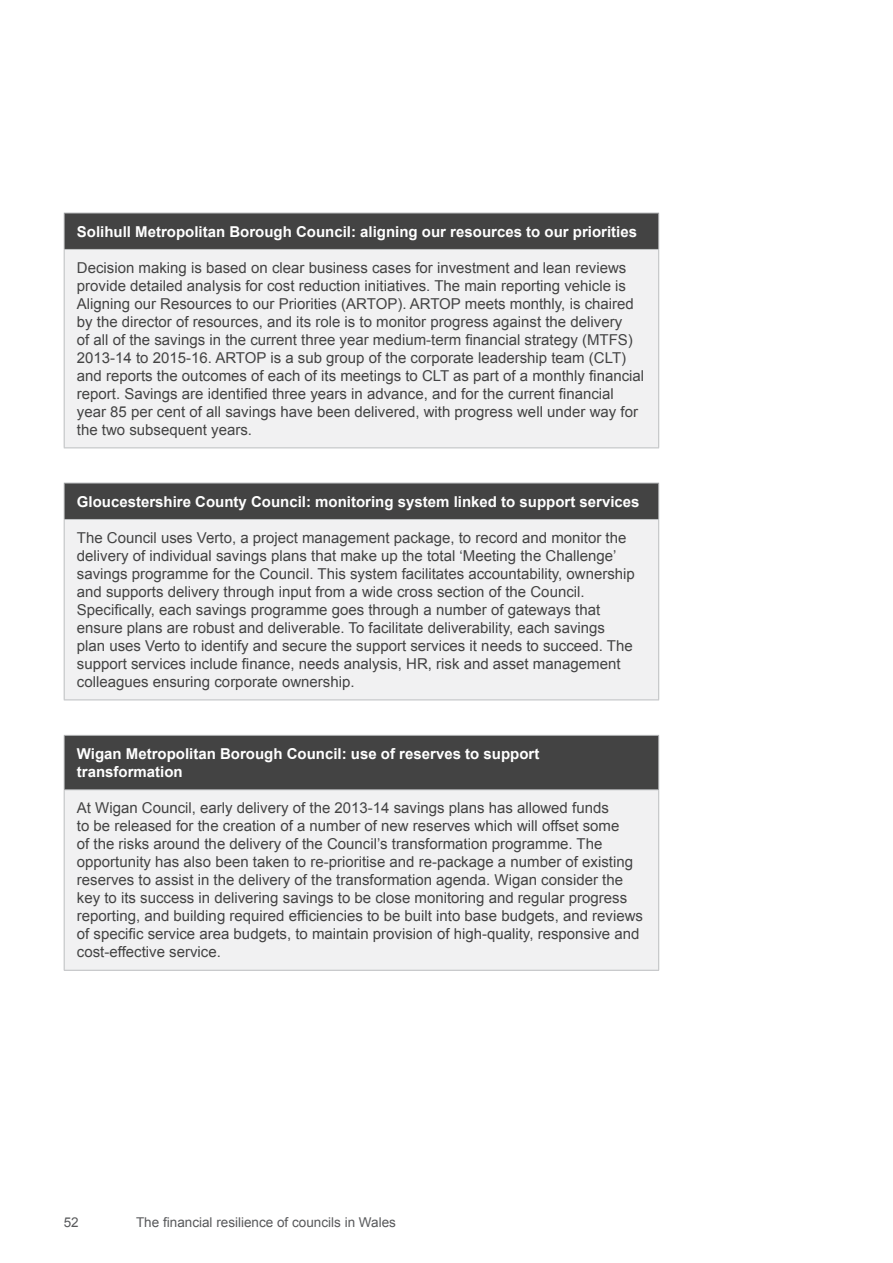
<style>
.page{position:relative;width:893px;height:1263px;background:#fff}
.page>*{position:absolute;margin:0;border:0;box-sizing:border-box;transform-origin:0 0}
.t1{font:15px/18px "Arial";color:#434343}
.t2{font:700 15px/18px "Arial";color:#fff}
.t3{font:13.5px "Arial";color:#58595b}
</style>
<div class="page">
<div style="left:64px;top:213px;width:595px;height:36px;background:#434343"></div>
<div style="left:64px;top:249px;width:595px;height:199px;background:#f1f1f2"></div>
<hr style="left:64px;top:250px;width:1px;height:197px;background:#bcbec0">
<hr style="left:658px;top:250px;width:1px;height:197px;background:#bcbec0">
<hr style="left:64px;top:447px;width:595px;height:1px;background:#bcbec0">
<hr style="left:64px;top:213px;width:595px;height:1px;background:#bcbec0">
<hr style="left:64px;top:213px;width:1px;height:36px;background:#bcbec0">
<hr style="left:658px;top:213px;width:1px;height:36px;background:#bcbec0">
<hr style="left:64px;top:249px;width:595px;height:1px;background:#bcbec0">
<div style="left:64px;top:483px;width:595px;height:36px;background:#434343"></div>
<div style="left:64px;top:519px;width:595px;height:181px;background:#f1f1f2"></div>
<hr style="left:64px;top:520px;width:1px;height:179px;background:#bcbec0">
<hr style="left:658px;top:520px;width:1px;height:179px;background:#bcbec0">
<hr style="left:64px;top:699px;width:595px;height:1px;background:#bcbec0">
<hr style="left:64px;top:483px;width:595px;height:1px;background:#bcbec0">
<hr style="left:64px;top:483px;width:1px;height:36px;background:#bcbec0">
<hr style="left:658px;top:483px;width:1px;height:36px;background:#bcbec0">
<hr style="left:64px;top:519px;width:595px;height:1px;background:#bcbec0">
<div style="left:64px;top:735px;width:595px;height:55px;background:#434343"></div>
<div style="left:64px;top:790px;width:595px;height:180px;background:#f1f1f2"></div>
<hr style="left:64px;top:790px;width:1px;height:180px;background:#bcbec0">
<hr style="left:658px;top:790px;width:1px;height:180px;background:#bcbec0">
<hr style="left:64px;top:970px;width:595px;height:1px;background:#bcbec0">
<hr style="left:64px;top:735px;width:595px;height:1px;background:#bcbec0">
<hr style="left:64px;top:736px;width:1px;height:53px;background:#bcbec0">
<hr style="left:658px;top:736px;width:1px;height:53px;background:#bcbec0">
<hr style="left:64px;top:789px;width:595px;height:1px;background:#bcbec0">
<p class="t2" style="left:77px;top:223px;width:562px">Solihull Metropolitan Borough Council: aligning our resources to our priorities</p>
<p class="t1" style="left:77px;top:259px;width:569px">Decision making is based on clear business cases for investment and lean reviews provide detailed analysis for cost reduction initiatives. The main reporting vehicle is Aligning our Resources to our Priorities (ARTOP). ARTOP meets monthly, is chaired by the director of resources, and its role is to monitor progress against the delivery<br>of all of the savings in the current three year medium-term financial strategy (MTFS)<br>2013-14 to 2015-16. ARTOP is a sub group of the corporate leadership team (CLT) and reports the outcomes of each of its meetings to CLT as part of a monthly financial report. Savings are identified three years in advance, and for the current financial year 85 per cent of all savings have been delivered, with progress well under way for the two subsequent years.</p>
<p class="t2" style="left:77px;top:493px;width:564px">Gloucestershire County Council: monitoring system linked to support services</p>
<p class="t1" style="left:77px;top:529px;width:559px">The Council uses Verto, a project management package, to record and monitor the delivery of individual savings plans that make up the total ‘Meeting the Challenge’ savings programme for the Council. This system facilitates accountability, ownership and supports delivery through input from a wide cross section of the Council.<br>Specifically, each savings programme goes through a number of gateways that ensure plans are robust and deliverable. To facilitate deliverability, each savings plan uses Verto to identify and secure the support services it needs to succeed. The support services include finance, needs analysis, HR, risk and asset management colleagues ensuring corporate ownership.</p>
<p class="t2" style="left:77px;top:745px;width:464px">Wigan Metropolitan Borough Council: use of reserves to support transformation</p>
<p class="t1" style="left:77px;top:799px;width:568px">At Wigan Council, early delivery of the 2013-14 savings plans has allowed funds<br>to be released for the creation of a number of new reserves which will offset some<br>of the risks around the delivery of the Council’s transformation programme. The opportunity has also been taken to re-prioritise and re-package a number of existing reserves to assist in the delivery of the transformation agenda. Wigan consider the key to its success in delivering savings to be close monitoring and regular progress reporting, and building required efficiencies to be built into base budgets, and reviews of specific service area budgets, to maintain provision of high-quality, responsive and cost-effective service.</p>
<p class="t3" style="left:64px;top:1213px;width:17px">52</p>
<p class="t3" style="left:136px;top:1213px;width:261px">The financial resilience of councils in Wales</p>
</div>
